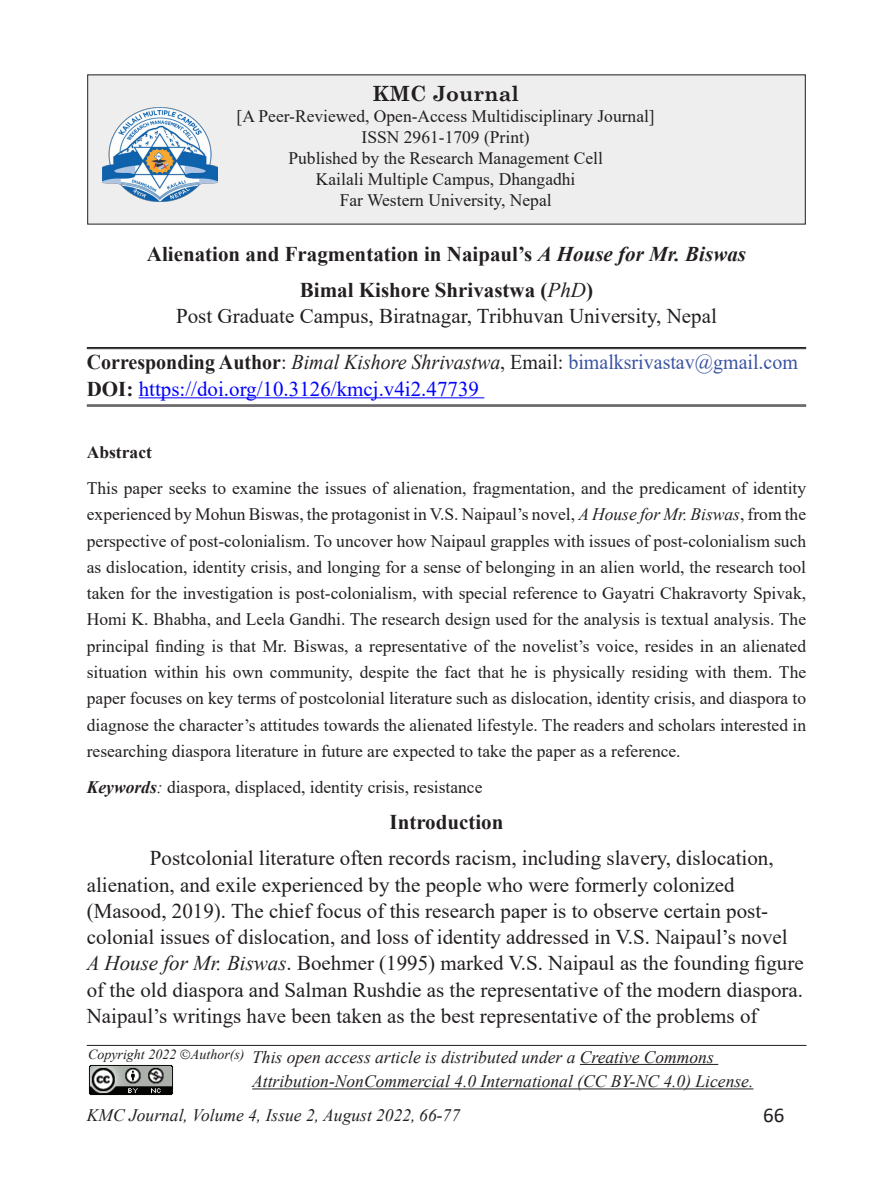
<style>
.page{position:relative;width:893px;height:1191px;background:#fff}
.page>*{position:absolute;margin:0;border:0;box-sizing:border-box;transform-origin:0 0}
.List_Paragraph{font:21px/26.2px "Times New Roman";color:#231f20}
.t1{font:700 21px "Times New Roman";color:#231f20}
.t2{font:21px "Times New Roman";color:#3a53a3;scale:.95 1}
.t3{font:21px "Times New Roman";color:#00f}
.t4{font:700 21px "Century Schoolbook";color:#231f20}
.t5{font:21px "Calibri";color:#231f20}
.t6{font:17.5px/26.2px "Times New Roman";color:#231f20;text-align:center}
.t7{font:italic 17.5px/24.5px "Times New Roman";color:#231f20}
.t8{font:700 17.5px "Times New Roman";color:#231f20}
.t9{font:italic 14px "Times New Roman";color:#231f20}
.s1{font-style:italic}
.s2{font-weight:400;font-style:italic}
.s3{font-weight:700;color:#231f20}
.s4{color:#231f20}
.s5{font-style:italic;color:#231f20}
.s6{font-weight:700;font-style:italic}
</style>
<div class="page">
<hr style="left:139px;top:397px;width:345px;height:1px;background:#00f">
<div style="left:88px;top:75px;width:717px;height:149px;background:#eeeeef"></div>
<hr style="left:87px;top:1045px;width:719px;height:1px;background:#231f20">
<img style="left:89px;top:1065px;width:84px;height:30px">
<hr style="left:580px;top:1064px;width:138px;height:1px;background:#231f20">
<hr style="left:252px;top:1088px;width:501px;height:1px;background:#231f20">
<hr style="left:87px;top:347px;width:719px;height:1px;background:#231f20">
<hr style="left:87px;top:348px;width:719px;height:1px;background:#231f20">
<hr style="left:87px;top:404px;width:719px;height:1px;background:#231f20">
<hr style="left:87px;top:406px;width:719px;height:1px;background:#231f20">
<img style="left:103px;top:107px;width:114px;height:95px">
<p class="t4" style="left:372px;top:77px;width:148px">KMC Journal</p>
<p class="t6" style="left:237px;top:105px;width:420px;line-height:21px">[A Peer-Reviewed, Open-Access Multidisciplinary Journal] ISSN 2961-1709 (Print)<br>Published by the Research Management Cell<br>Kailali Multiple Campus, Dhangadhi<br>Far Western University, Nepal</p>
<p class="t1" style="left:147px;top:238px;width:600px">Alienation and Fragmentation in Naipaul’s <span class="s1">A House for Mr. Biswas</span></p>
<p class="t1" style="left:300px;top:275px;width:295px">Bimal Kishore Shrivastwa (<span class="s2">PhD</span>)</p>
<p class="List_Paragraph" style="left:176px;top:302px;width:542px">Post Graduate Campus, Biratnagar, Tribhuvan University, Nepal</p>
<p class="t2" style="left:87px;top:347px;width:750px"><span class="s3">Corresponding Author</span><span class="s4">:</span> <span class="s5">Bimal Kishore Shrivastwa</span><span class="s4">, Email:</span> bimalksrivastav@gmail.com</p>
<p class="t3" style="left:87px;top:374px;width:394px"><span class="s3">DOI:</span> https://doi.org/10.3126/kmcj.v4i2.47739</p>
<p class="t8" style="left:87px;top:439px;width:67px">Abstract</p>
<p class="t6" style="left:87px;top:474px;width:721px;text-align:justify">This paper seeks to examine the issues of alienation, fragmentation, and the predicament of identity experienced by Mohun Biswas, the protagonist in V.S. Naipaul’s novel, <span class="s1">A House for Mr. Biswas</span>, from the perspective of post-colonialism. To uncover how Naipaul grapples with issues of post-colonialism such as dislocation, identity crisis, and longing for a sense of belonging in an alien world, the research tool taken for the investigation is post-colonialism, with special reference to Gayatri Chakravorty Spivak, Homi K. Bhabha, and Leela Gandhi. The research design used for the analysis is textual analysis. The principal finding is that Mr. Biswas, a representative of the novelist’s voice, resides in an alienated situation within his own community, despite the fact that he is physically residing with them. The paper focuses on key terms of postcolonial literature such as dislocation, identity crisis, and diaspora to diagnose the character’s attitudes towards the alienated lifestyle. The readers and scholars interested in researching diaspora literature in future are expected to take the paper as a reference.</p>
<p class="t6" style="left:87px;top:773px;width:397px"><span class="s6">Keywords</span><span class="s1">:</span> diaspora, displaced, identity crisis, resistance</p>
<p class="t1" style="left:389px;top:807px;width:115px">Introduction</p>
<p class="List_Paragraph" style="left:87px;top:844px;width:718px;text-indent:63px">Postcolonial literature often records racism, including slavery, dislocation, alienation, and exile experienced by the people who were formerly colonized (Masood, 2019). The chief focus of this research paper is to observe certain post&shy;colonial issues of dislocation, and loss of identity addressed in V.S. Naipaul’s novel <span class="s1">A House for Mr. Biswas</span>. Boehmer (1995) marked V.S. Naipaul as the founding figure of the old diaspora and Salman Rushdie as the representative of the modern diaspora.<br>Naipaul’s writings have been taken as the best representative of the problems of</p>
<p class="t9" style="left:88px;top:1045px;width:158px">Copyright 2022 Author(s)</p>
<p class="t7" style="left:252px;top:1044px;width:503px">This open access article is distributed under a Creative Commons<br>Attribution-NonCommercial 4.0 International (CC BY-NC 4.0) License.</p>
<p class="t7" style="left:87px;top:1102px;width:375px">KMC Journal, Volume 4, Issue 2, August 2022, 66-77</p>
<p class="t5" style="left:763px;top:1100px;width:23px">66</p>
</div>
